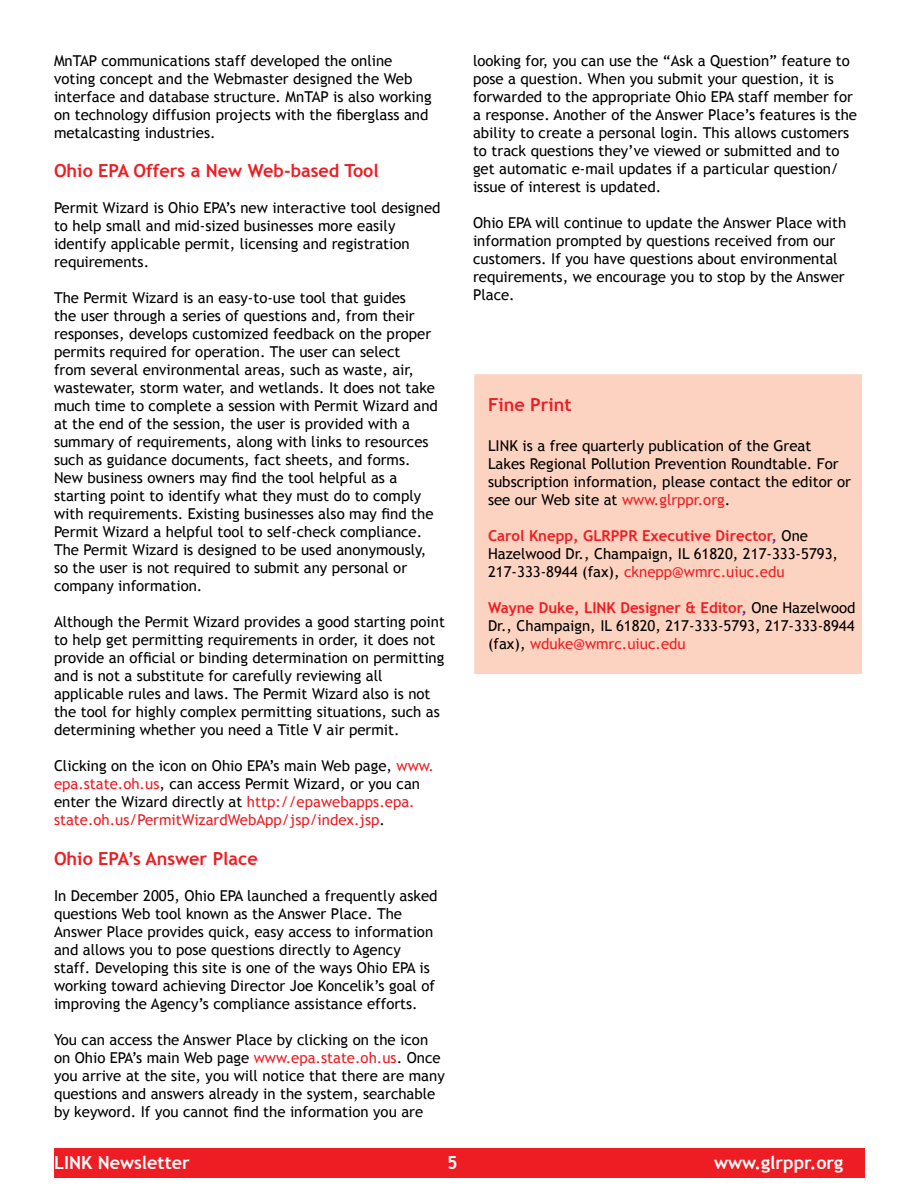
<style>
.page{position:relative;width:918px;height:1188px;background:#fff}
.page>*{position:absolute;margin:0;border:0;box-sizing:border-box;transform-origin:0 0}
.t1{font:700 18px "Trebuchet MS";color:#ee1d23}
.t2{font:700 18px "Trebuchet MS";color:#fff}
.t3{font:15px/18px "Trebuchet MS";color:#000}
.s1{color:#ee1d23}
.s2{font-weight:700;color:#ee1d23}
.s3{font-weight:700;color:#692c91}
</style>
<div class="page">
<div style="left:474px;top:373px;width:389px;height:302px;background:#fcd2c0"></div>
<div style="left:473px;top:373px;width:391px;height:303px;border:2px solid #fff"></div>
<div style="left:54px;top:1148px;width:810px;height:29px;background:#ee1d23"></div>
<p class="t3" style="left:54px;top:52px;width:379px">MnTAP communications staff developed the online voting concept and the Webmaster designed the Web interface and database structure. MnTAP is also working on technology diffusion projects with the fiberglass and metalcasting industries.</p>
<p class="t1" style="left:54px;top:160px;width:326px">Ohio EPA Offers a New Web-based Tool</p>
<p class="t3" style="left:54px;top:199px;width:388px">Permit Wizard is Ohio EPA’s new interactive tool designed to help small and mid-sized businesses more easily identify applicable permit, licensing and registration requirements.</p>
<p class="t3" style="left:54px;top:289px;width:385px">The Permit Wizard is an easy-to-use tool that guides<br>the user through a series of questions and, from their responses, develops customized feedback on the proper permits required for operation. The user can select<br>from several environmental areas, such as waste, air, wastewater, storm water, and wetlands. It does not take much time to complete a session with Permit Wizard and at the end of the session, the user is provided with a summary of requirements, along with links to resources such as guidance documents, fact sheets, and forms.<br>New business owners may find the tool helpful as a starting point to identify what they must do to comply with requirements. Existing businesses also may find the Permit Wizard a helpful tool to self-check compliance.<br>The Permit Wizard is designed to be used anonymously, so the user is not required to submit any personal or company information.</p>
<p class="t3" style="left:54px;top:613px;width:393px">Although the Permit Wizard provides a good starting point to help get permitting requirements in order, it does not provide an official or binding determination on permitting and is not a substitute for carefully reviewing all applicable rules and laws. The Permit Wizard also is not the tool for highly complex permitting situations, such as determining whether you need a Title V air permit.</p>
<p class="t3" style="left:54px;top:757px;width:381px">Clicking on the icon on Ohio EPA’s main Web page, <span class="s1">www. epa.state.oh.us</span>, can access Permit Wizard, or you can enter the Wizard directly at <span class="s1">http://epawebapps.epa. state.oh.us/PermitWizardWebApp/jsp/index.jsp</span>.</p>
<p class="t1" style="left:54px;top:847px;width:205px">Ohio EPA’s Answer Place</p>
<p class="t3" style="left:54px;top:887px;width:385px">In December 2005, Ohio EPA launched a frequently asked questions Web tool known as the Answer Place. The Answer Place provides quick, easy access to information and allows you to pose questions directly to Agency staff. Developing this site is one of the ways Ohio EPA is working toward achieving Director Joe Koncelik’s goal of improving the Agency’s compliance assistance efforts.</p>
<p class="t3" style="left:54px;top:1031px;width:392px">You can access the Answer Place by clicking on the icon on Ohio EPA’s main Web page <span class="s1">www.epa.state.oh.us</span>. Once you arrive at the site, you will notice that there are many questions and answers already in the system, searchable by keyword. If you cannot find the information you are</p>
<p class="t2" style="left:54px;top:1151px;width:137px">LINK Newsletter</p>
<p class="t2" style="left:447px;top:1151px;width:12px">5</p>
<p class="t2" style="left:714px;top:1151px;width:131px">www.glrppr.org</p>
<p class="t3" style="left:473px;top:52px;width:386px">looking for, you can use the “Ask a Question” feature to pose a question. When you submit your question, it is forwarded to the appropriate Ohio EPA staff member for a response. Another of the Answer Place’s features is the ability to create a personal login. This allows customers to track questions they’ve viewed or submitted and to get automatic e-mail updates if a particular question/ issue of interest is updated.</p>
<p class="t3" style="left:473px;top:214px;width:375px">Ohio EPA will continue to update the Answer Place with information prompted by questions received from our customers. If you have questions about environmental requirements, we encourage you to stop by the Answer Place.</p>
<p class="t1" style="left:488px;top:394px;width:85px">Fine Print</p>
<p class="t3" style="left:488px;top:437px;width:365px">LINK is a free quarterly publication of the Great Lakes Regional Pollution Prevention Roundtable. For subscription information, please contact the editor or see our Web site at <span class="s1">www.glrppr.org</span>.</p>
<p class="t3" style="left:488px;top:527px;width:352px"><span class="s2">Carol Knepp, GLRPPR Executive Director</span><span class="s3">,</span> One<br>Hazelwood Dr., Champaign, IL 61820, 217-333-5793,<br>217-333-8944 (fax), <span class="s1">cknepp@wmrc.uiuc.edu</span></p>
<p class="t3" style="left:488px;top:599px;width:369px;text-align:justify"><span class="s2">Wayne Duke, LINK Designer &amp; Editor</span><span class="s3">,</span> One Hazelwood Dr., Champaign, IL 61820, 217-333-5793, 217-333-8944 (fax), <span class="s1">wduke@wmrc.uiuc.edu</span></p>
</div>
